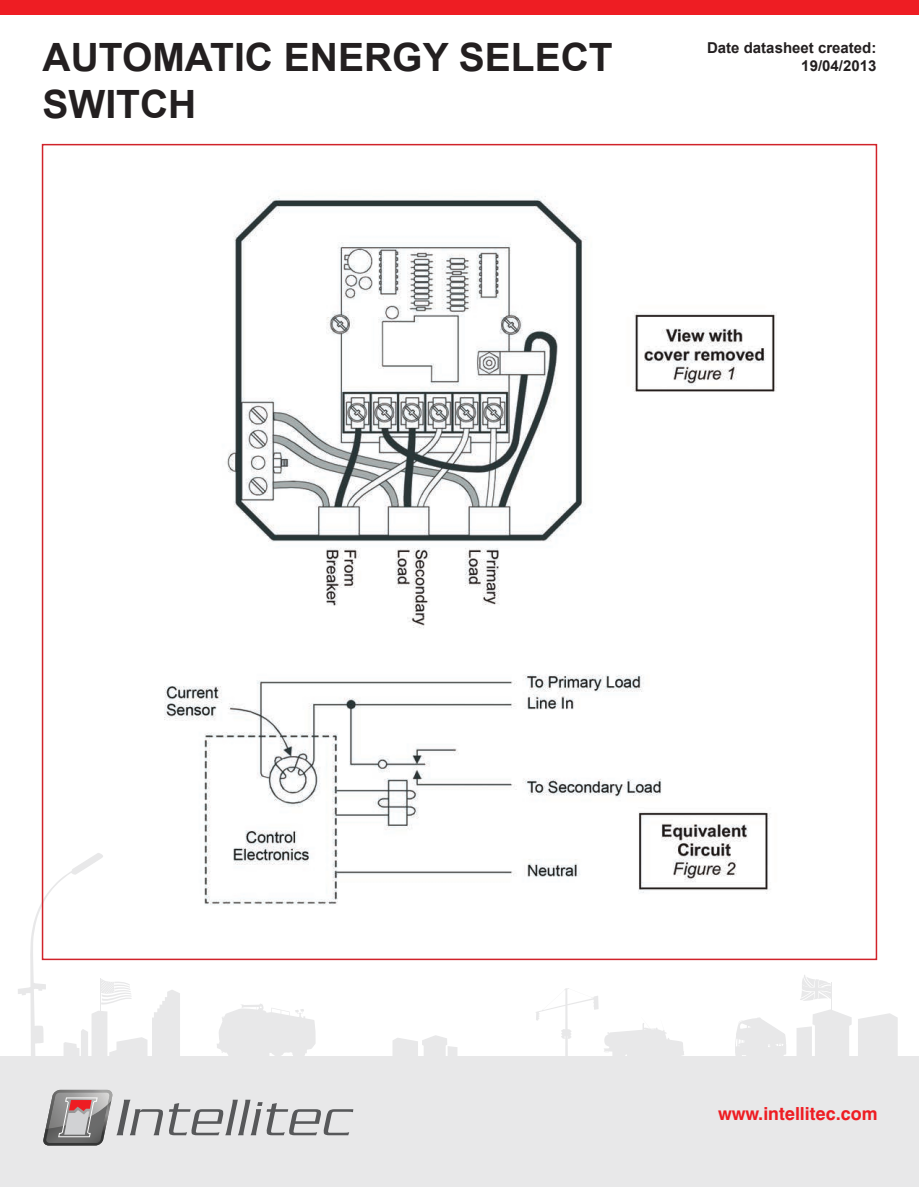
<style>
.page{position:relative;width:919px;height:1187px;background:#fff}
.page>*{position:absolute;margin:0;border:0;box-sizing:border-box;transform-origin:0 0}
.t1{font:700 39px/46.8px "Arial";color:#231f20}
.t2{font:700 18px "Swiss 721 BT";color:#ee1d23}
.t3{font:700 15px "Arial";color:#231f20}
</style>
<div class="page">
<svg style="left:735px;top:1017px;width:51px;height:39px"></svg>
<svg style="left:858px;top:1013px;width:39px;height:43px;background:#e9e9ea"></svg>
<svg style="left:796px;top:1009px;width:55px;height:47px"></svg>
<svg style="left:392px;top:1035px;width:65px;height:21px"></svg>
<div style="left:0;top:1056px;width:918px;height:130px;background:#e8e8e9"></div>
<svg style="left:536px;top:988px;width:148px;height:68px"></svg>
<svg style="left:217px;top:1004px;width:98px;height:52px"></svg>
<svg style="left:800px;top:975px;width:30px;height:26px"></svg>
<svg style="left:18px;top:852px;width:162px;height:204px"></svg>
<hr style="left:101px;top:977px;width:1px;height:35px;background:#e8e8e9">
<hr style="left:830px;top:981px;width:1px;height:35px;background:#e8e8e9">
<svg style="left:169px;top:1099px;width:184px;height:36px"></svg>
<svg style="left:43px;top:1089px;width:120px;height:56px"></svg>
<div style="left:0;top:0;width:918px;height:15px;background:#ee1d23"></div>
<img style="left:119px;top:196px;width:658px;height:761px">
<p class="t1" style="left:43px;top:35px;width:571px">AUTOMATIC ENERGY SELECT<br>SWITCH</p>
<p class="t3" style="left:707px;top:38px;width:171px">Date datasheet created:</p>
<p class="t3" style="left:801px;top:56px;width:77px">19/04/2013</p>
<p class="t2" style="left:718px;top:1102px;width:161px">www.intellitec.com</p>
</div>
